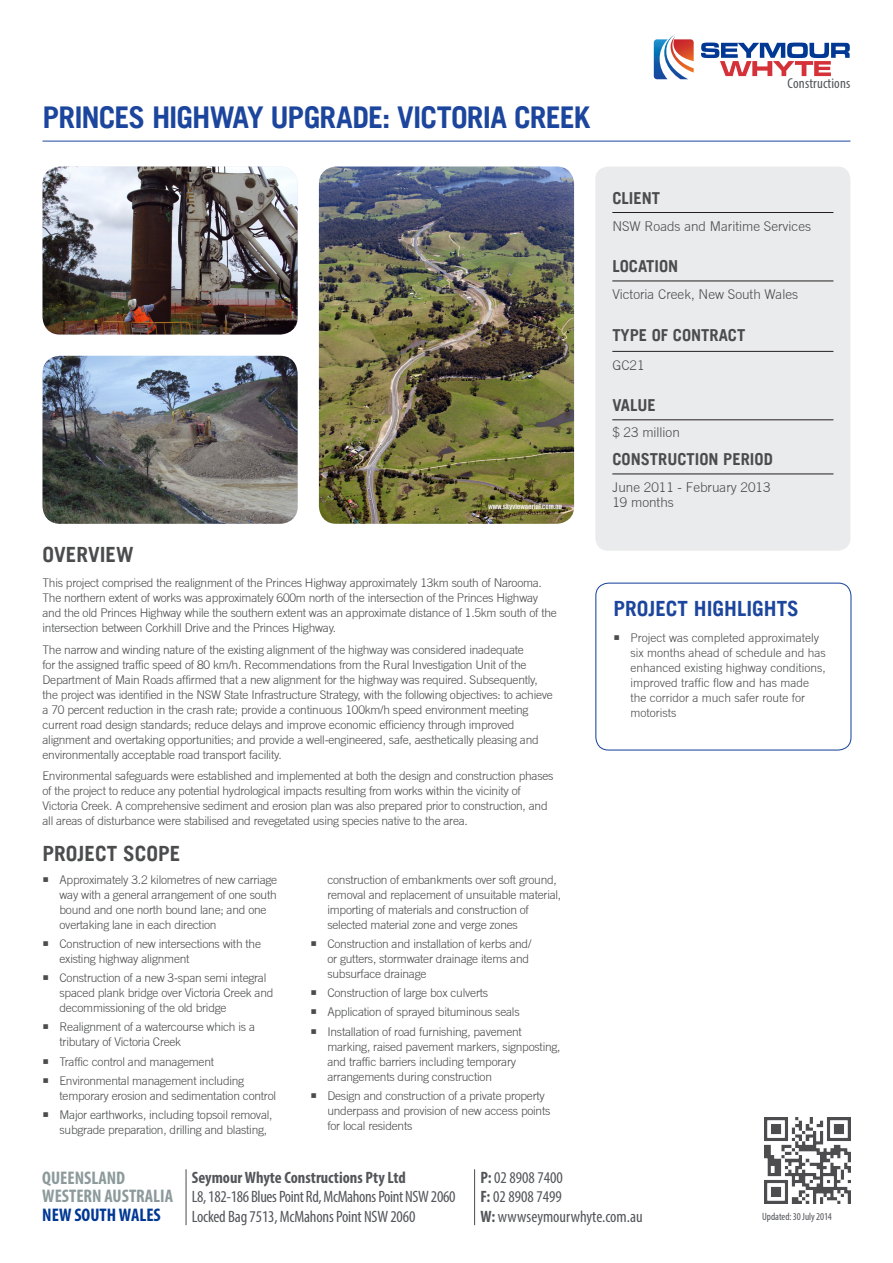
<style>
.page{position:relative;width:893px;height:1263px;background:#fff}
.page>*{position:absolute;margin:0;border:0;box-sizing:border-box;transform-origin:0 0}
.Body_Arial_11pt{font:700 30px "Trade Gothic LT";letter-spacing:-.03em;color:#1c469d}
.Body_Arial_11pt-2{font:700 21px "Trade Gothic LT";color:#4b4c4d}
.Body_Arial_11pt-3{font:700 21px "Trade Gothic LT";color:#1c469d}
.t1{font:700 condensed 18.3px/18.3px "Myriad Pro";color:#8d9a9b}
.t2{font:700 condensed 18.3px "Myriad Pro";color:#003894}
.t3{font:condensed 16.5px/19.5px "Myriad Pro";letter-spacing:-.01em;color:#54555a}
._2__Bold_Heading_9_5{font:700 16.5px "Trade Gothic LT";color:#4b4c4d}
.t4{font:700 condensed 16.5px "Myriad Pro";color:#54555a}
.t5{font:condensed 14.4px "Myriad Pro";letter-spacing:.01em;color:#54555a}
.Body_Arial_11pt-4{font:300 13.5px "Trade Gothic";color:#4b4c4d}
.Body_Arial_11pt-5{font:300 12px/15px "Trade Gothic";letter-spacing:-.02em;color:#4b4c4d}
.Body_Arial_11pt-6{font:300 12px/15px "Trade Gothic";color:#4b4c4d}
.t6{font:condensed 10.5px "Myriad Pro";color:#54555a}
.s1{font-weight:700}
</style>
<div class="page">
<svg style="left:701px;top:43px;width:149px;height:33px"></svg>
<svg style="left:654px;top:34px;width:40px;height:45px"></svg>
<img style="left:764px;top:1117px;width:86px;height:86px">
<hr style="left:186px;top:1169px;width:1px;height:56px;background:#54555a">
<hr style="left:474px;top:1169px;width:1px;height:56px;background:#54555a">
<hr style="left:43px;top:141px;width:807px;height:1px;background:#1c469d">
<div style="left:595px;top:583px;width:256px;height:167px;border:1px solid #1c469d;border-radius:13px"></div>
<img style="left:319px;top:167px;width:255px;height:357px">
<div style="left:595px;top:167px;width:255px;height:384px;background:#eaebec;border-radius:13px"></div>
<hr style="left:612px;top:281px;width:221px;height:1px;background:#231f20">
<hr style="left:612px;top:212px;width:221px;height:1px;background:#231f20">
<hr style="left:612px;top:420px;width:221px;height:1px;background:#231f20">
<hr style="left:612px;top:474px;width:221px;height:1px;background:#231f20">
<hr style="left:612px;top:351px;width:221px;height:1px;background:#231f20">
<img style="left:43px;top:167px;width:255px;height:168px">
<img style="left:43px;top:356px;width:255px;height:168px">
<p class="Body_Arial_11pt" style="left:43px;top:99px;width:550px">PRINCES HIGHWAY UPGRADE: VICTORIA CREEK</p>
<p class="t5" style="left:787px;top:75px;width:64px">Constructions</p>
<p class="Body_Arial_11pt-2" style="left:43px;top:541px;width:93px">OVERVIEW</p>
<p class="Body_Arial_11pt-5" style="left:43px;top:575px;width:516px">This project comprised the realignment of the Princes Highway approximately 13km south of Narooma.<br>The northern extent of works was approximately 600m north of the intersection of the Princes Highway and the old Princes Highway while the southern extent was an approximate distance of 1.5km south of the intersection between Corkhill Drive and the Princes Highway.</p>
<p class="Body_Arial_11pt-5" style="left:43px;top:642px;width:512px">The narrow and winding nature of the existing alignment of the highway was considered inadequate<br>for the assigned traffic speed of 80 km/h. Recommendations from the Rural Investigation Unit of the Department of Main Roads affirmed that a new alignment for the highway was required. Subsequently, the project was identified in the NSW State Infrastructure Strategy, with the following objectives: to achieve a 70 percent reduction in the crash rate; provide a continuous 100km/h speed environment meeting current road design standards; reduce delays and improve economic efficiency through improved alignment and overtaking opportunities; and provide a well-engineered, safe, aesthetically pleasing and environmentally acceptable road transport facility.</p>
<p class="Body_Arial_11pt-5" style="left:43px;top:768px;width:513px">Environmental safeguards were established and implemented at both the design and construction phases of the project to reduce any potential hydrological impacts resulting from works within the vicinity of Victoria Creek. A comprehensive sediment and erosion plan was also prepared prior to construction, and all areas of disturbance were stabilised and revegetated using species native to the area.</p>
<p class="Body_Arial_11pt-2" style="left:43px;top:841px;width:139px">PROJECT SCOPE</p>
<p class="Body_Arial_11pt-5" style="left:60px;top:872px;width:219px">Approximately 3.2 kilometres of new carriage way with a general arrangement of one south bound and one north bound lane; and one overtaking lane in each direction</p>
<p class="Body_Arial_11pt-5" style="left:60px;top:936px;width:203px">Construction of new intersections with the existing highway alignment</p>
<p class="Body_Arial_11pt-5" style="left:60px;top:970px;width:215px">Construction of a new 3-span semi integral spaced plank bridge over Victoria Creek and decommissioning of the old bridge</p>
<p class="Body_Arial_11pt-5" style="left:60px;top:1019px;width:197px">Realignment of a watercourse which is a tributary of Victoria Creek</p>
<p class="Body_Arial_11pt-5" style="left:60px;top:1054px;width:156px">Traffic control and management</p>
<p class="Body_Arial_11pt-5" style="left:60px;top:1073px;width:218px">Environmental management including temporary erosion and sedimentation control</p>
<p class="Body_Arial_11pt-5" style="left:60px;top:1107px;width:215px">Major earthworks, including topsoil removal, subgrade preparation, drilling and blasting,</p>
<p class="Body_Arial_11pt-5" style="left:327px;top:872px;width:235px">construction of embankments over soft ground, removal and replacement of unsuitable material, importing of materials and construction of selected material zone and verge zones</p>
<p class="Body_Arial_11pt-5" style="left:327px;top:936px;width:205px">Construction and installation of kerbs and/ or gutters, stormwater drainage items and subsurface drainage</p>
<p class="Body_Arial_11pt-5" style="left:327px;top:985px;width:162px">Construction of large box culverts</p>
<p class="Body_Arial_11pt-5" style="left:327px;top:1004px;width:194px">Application of sprayed bituminous seals</p>
<p class="Body_Arial_11pt-5" style="left:327px;top:1024px;width:235px">Installation of road furnishing, pavement marking, raised pavement markers, signposting, and traffic barriers including temporary arrangements during construction</p>
<p class="Body_Arial_11pt-5" style="left:327px;top:1088px;width:225px">Design and construction of a private property underpass and provision of new access points for local residents</p>
<p class="_2__Bold_Heading_9_5" style="left:612px;top:188px;width:49px">CLIENT</p>
<p class="Body_Arial_11pt-4" style="left:612px;top:218px;width:200px">NSW Roads and Maritime Services</p>
<p class="_2__Bold_Heading_9_5" style="left:612px;top:256px;width:68px">LOCATION</p>
<p class="Body_Arial_11pt-4" style="left:612px;top:286px;width:187px">Victoria Creek, New South Wales</p>
<p class="_2__Bold_Heading_9_5" style="left:612px;top:325px;width:134px">TYPE OF CONTRACT</p>
<p class="Body_Arial_11pt-4" style="left:612px;top:357px;width:34px">GC21</p>
<p class="_2__Bold_Heading_9_5" style="left:612px;top:395px;width:45px">VALUE</p>
<p class="Body_Arial_11pt-4" style="left:612px;top:424px;width:69px">$ 23 million</p>
<p class="_2__Bold_Heading_9_5" style="left:612px;top:449px;width:162px">CONSTRUCTION PERIOD</p>
<p class="Body_Arial_11pt-4" style="left:612px;top:479px;width:160px">June 2011 - February 2013</p>
<p class="Body_Arial_11pt-4" style="left:612px;top:494px;width:63px">19 months</p>
<p class="Body_Arial_11pt-3" style="left:613px;top:595px;width:187px">PROJECT HIGHLIGHTS</p>
<p class="Body_Arial_11pt-6" style="left:630px;top:630px;width:197px">Project was completed approximately six months ahead of schedule and has enhanced existing highway conditions, improved traffic flow and has made the corridor a much safer route for motorists</p>
<h3 class="t1" style="left:42px;top:1168px;width:132px">QUEENSLAND<br>WESTERN AUSTRALIA</h3>
<h3 class="t2" style="left:42px;top:1203px;width:120px">NEW SOUTH WALES</h3>
<h3 class="t4" style="left:192px;top:1167px;width:215px">Seymour Whyte Constructions Pty Ltd</h3>
<h3 class="t3" style="left:192px;top:1187px;width:265px">L8, 182-186 Blues Point Rd, McMahons Point NSW 2060<br>Locked Bag 7513, McMahons Point NSW 2060</h3>
<h3 class="t3" style="left:480px;top:1167px;width:164px"><span class="s1">P:</span> 02 8908 7400<br><span class="s1">F:</span> 02 8908 7499<br><span class="s1">W:</span> wwwseymourwhyte.com.au</h3>
<p class="t6" style="left:762px;top:1210px;width:71px">Updated: 30 July 2014</p>
</div>
